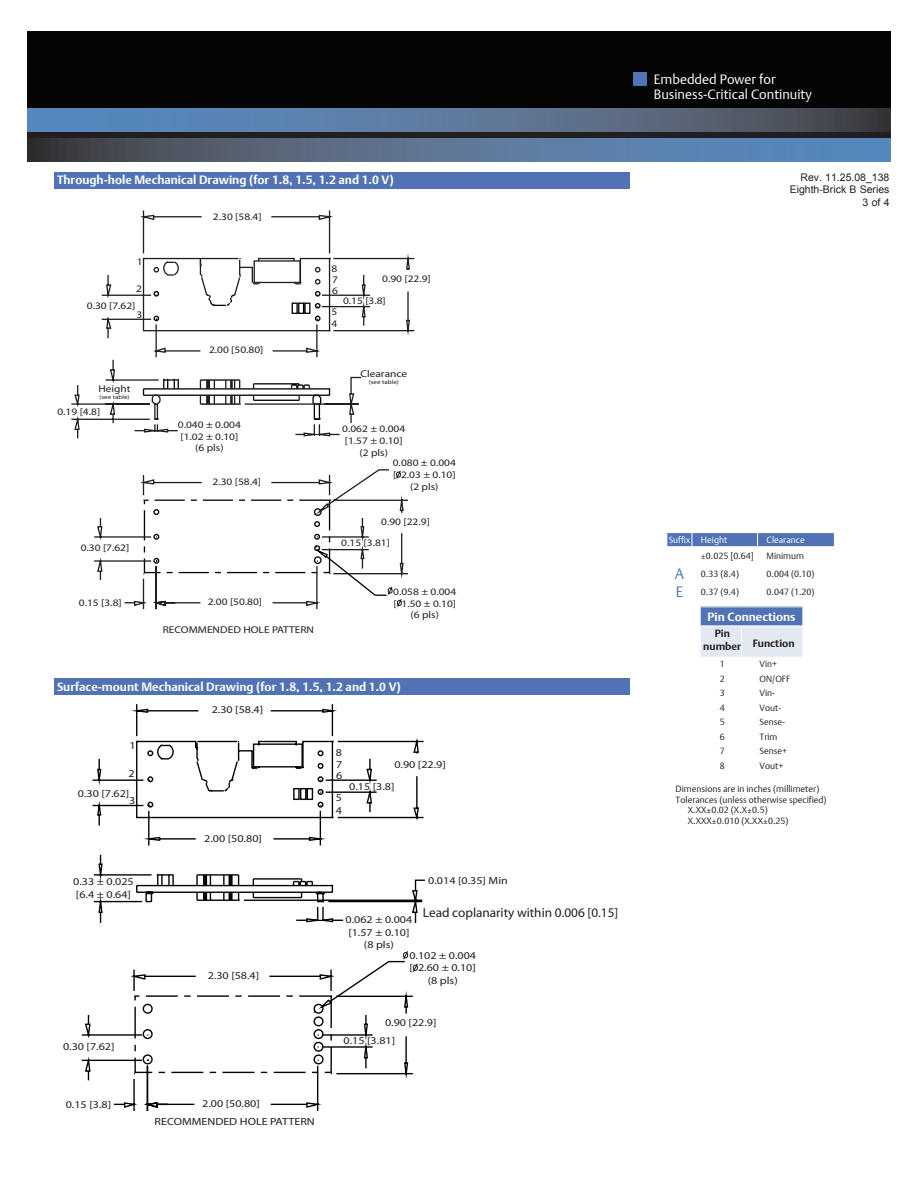
<style>
.page{position:relative;width:918px;height:1188px;background:#fff}
.page>*{position:absolute;margin:0;border:0;box-sizing:border-box;transform-origin:0 0}
.Table_Head{font:15px "DTL Argo T Light";color:#5173b5}
.t1{font:13.5px/15px "DTL Argo T Light";color:#fff}
.t2{font:13.2px "Myriad";color:#231f20}
.Table_Head-2{font:700 12px "DTL Argo T";color:#fff}
.t3{font:10.65px "Myriad";color:#231f20;scale:1.14 1}
.t4{font:10.5px "Arial";color:#231f20}
.t5{font:700 10.5px/12.6px "DTL Argo T";color:#231f20;text-align:center}
.t6{font:10.35px/12.5px "Myriad";color:#231f20;scale:1.16 1}
.t7{font:10.05px "Myriad";color:#231f20;scale:1.13 1}
.t8{font:9.9px/11.9px "Myriad";color:#231f20;text-align:center;scale:1.15 1}
.Table_text_8pt{font:9px "DTL Argo T Light";color:#231f20}
.Table_text_8pt-2{font:9px "DTL Argo T Light";color:#fff}
.t9{font:6.15px "Myriad";color:#231f20;scale:1.15 1}
</style>
<div class="page">
<div style="left:27px;top:31px;width:864px;height:123px;background:#040504"></div>
<div style="left:633px;top:72px;width:13px;height:14px;background:#5173b5"></div>
<div style="left:27px;top:108px;width:864px;height:54px;background:#231f20"></div>
<svg style="left:29px;top:139px;width:862px;height:23px;background:#556f8e"></svg>
<svg style="left:27px;top:108px;width:864px;height:24px;background:#567292"></svg>
<svg style="left:71px;top:275px;width:338px;height:335px"></svg>
<svg style="left:136px;top:210px;width:266px;height:398px"></svg>
<div style="left:54px;top:172px;width:575px;height:17px;background:#5173b5"></div>
<div style="left:54px;top:679px;width:575px;height:16px;background:#5173b5"></div>
<svg style="left:92px;top:704px;width:332px;height:175px"></svg>
<svg style="left:81px;top:879px;width:344px;height:233px"></svg>
<svg style="left:134px;top:950px;width:285px;height:124px"></svg>
<svg style="left:700px;top:607px;width:103px;height:50px;background:#b0c0dd"></svg>
<svg style="left:667px;top:532px;width:168px;height:15px;background:#6986bf"></svg>
<p class="Table_Head-2" style="left:57px;top:173px;width:338px">Through-hole Mechanical Drawing (for 1.8, 1.5, 1.2 and 1.0 V)</p>
<p class="t7" style="left:137px;top:257px;width:7px">1</p>
<p class="t7" style="left:136px;top:284px;width:7px">2</p>
<p class="t7" style="left:137px;top:309px;width:7px">3</p>
<p class="t8" style="left:87px;top:300px;width:44px">0.30 [7.62]</p>
<p class="t8" style="left:98px;top:383px;width:30px">Height</p>
<p class="t9" style="left:99px;top:394px;width:28px">(see table)</p>
<p class="t8" style="left:57px;top:406px;width:39px">0.19 [4.8]</p>
<p class="t8" style="left:81px;top:542px;width:44px">0.30 [7.62]</p>
<p class="t8" style="left:79px;top:597px;width:39px">0.15 [3.8]</p>
<p class="t8" style="left:213px;top:212px;width:44px">2.30 [58.4]</p>
<p class="t8" style="left:209px;top:344px;width:49px">2.00 [50.80]</p>
<p class="t7" style="left:332px;top:263px;width:7px">8</p>
<p class="t8" style="left:382px;top:273px;width:44px">0.90 [22.9]</p>
<p class="t8" style="left:343px;top:295px;width:39px">0.15 [3.8]</p>
<p class="t7" style="left:332px;top:275px;width:7px">7</p>
<p class="t7" style="left:332px;top:285px;width:7px">6</p>
<p class="t7" style="left:332px;top:307px;width:7px">5</p>
<p class="t7" style="left:332px;top:319px;width:7px">4</p>
<p class="t8" style="left:361px;top:368px;width:42px">Clearance</p>
<p class="t9" style="left:369px;top:379px;width:28px">(see table)</p>
<p class="t8" style="left:178px;top:419px;width:56px">0.040 ± 0.004 [1.02 ± 0.10] (6 pls)</p>
<p class="t8" style="left:342px;top:423px;width:56px">0.062 ± 0.004 [1.57 ± 0.10] (2 pls)</p>
<p class="t8" style="left:393px;top:458px;width:56px">0.080 ± 0.004 [ 2.03 ± 0.10] (2 pls)</p>
<p class="t8" style="left:341px;top:511px;width:79px;line-height:21.6px;text-align:left;text-indent:40px">0.90 [22.9]<br>0.15 [3.81]</p>
<p class="t8" style="left:213px;top:477px;width:44px">2.30 [58.4]</p>
<p class="t8" style="left:208px;top:596px;width:49px">2.00 [50.80]</p>
<p class="t8" style="left:163px;top:625px;width:133px">RECOMMENDED HOLE PATTERN</p>
<p class="t8" style="left:393px;top:586px;width:56px">0.058 ± 0.004 [ 1.50 ± 0.10] (6 pls)</p>
<p class="Table_Head-2" style="left:57px;top:679px;width:345px">Surface-mount Mechanical Drawing (for 1.8, 1.5, 1.2 and 1.0 V)</p>
<p class="t6" style="left:212px;top:704px;width:46px">2.30 [58.4]</p>
<p class="t3" style="left:130px;top:740px;width:7px">1</p>
<p class="t3" style="left:129px;top:768px;width:7px">2</p>
<p class="t3" style="left:129px;top:795px;width:7px">3</p>
<p class="t6" style="left:78px;top:787px;width:46px">0.30 [7.62]</p>
<p class="t6" style="left:73px;top:876px;width:54px">0.33 ± 0.025 [6.4 ± 0.64]</p>
<p class="t6" style="left:204px;top:832px;width:51px">2.00 [50.80]</p>
<p class="t6" style="left:63px;top:1041px;width:46px">0.30 [7.62]</p>
<p class="t6" style="left:66px;top:1099px;width:41px">0.15 [3.8]</p>
<p class="t6" style="left:208px;top:970px;width:46px">2.30 [58.4]</p>
<p class="t6" style="left:202px;top:1098px;width:51px">2.00 [50.80]</p>
<p class="t6" style="left:155px;top:1116px;width:140px">RECOMMENDED HOLE PATTERN</p>
<p class="t3" style="left:336px;top:747px;width:7px">8</p>
<p class="t6" style="left:349px;top:754px;width:85px;line-height:22.2px;text-indent:45px">0.90 [22.9]<br>0.15 [3.8]</p>
<p class="t3" style="left:336px;top:759px;width:7px">7</p>
<p class="t3" style="left:336px;top:770px;width:7px">6</p>
<p class="t3" style="left:336px;top:792px;width:7px">5</p>
<p class="t3" style="left:336px;top:805px;width:7px">4</p>
<p class="t6" style="left:428px;top:874px;width:70px">0.014 [0.35] Min</p>
<p class="t2" style="left:423px;top:906px;width:197px">Lead coplanarity within 0.006 [0.15]</p>
<p class="t6" style="left:346px;top:914px;width:59px;text-align:center">0.062 ± 0.004 [1.57 ± 0.10] (8 pls)</p>
<p class="t6" style="left:409px;top:949px;width:59px;text-align:center">0.102 ± 0.004 [ 2.60 ± 0.10] (8 pls)</p>
<p class="t6" style="left:344px;top:1015px;width:82px;line-height:17.5px;text-indent:41px">0.90 [22.9]<br>0.15 [3.81]</p>
<p class="t1" style="left:654px;top:71px;width:160px">Embedded Power for<br>Business-Critical Continuity</p>
<p class="t4" style="left:800px;top:170px;width:91px">Rev. 11.25.08_138</p>
<p class="t4" style="left:790px;top:183px;width:101px">Eighth-Brick B Series</p>
<p class="t4" style="left:863px;top:195px;width:28px">3 of 4</p>
<p class="Table_text_8pt-2" style="left:669px;top:534px;width:23px">Suffix</p>
<p class="Table_text_8pt-2" style="left:701px;top:534px;width:28px">Height</p>
<p class="Table_text_8pt-2" style="left:767px;top:534px;width:40px">Clearance</p>
<p class="Table_text_8pt" style="left:701px;top:551px;width:55px">±0.025 [0.64]</p>
<p class="Table_text_8pt" style="left:767px;top:551px;width:39px">Minimum</p>
<p class="Table_Head" style="left:675px;top:565px;width:11px">A</p>
<p class="Table_text_8pt" style="left:701px;top:568px;width:40px">0.33 (8.4)</p>
<p class="Table_text_8pt" style="left:767px;top:568px;width:50px">0.004 (0.10)</p>
<p class="Table_Head" style="left:676px;top:583px;width:9px">E</p>
<p class="Table_text_8pt" style="left:701px;top:586px;width:40px">0.37 (9.4)</p>
<p class="Table_text_8pt" style="left:767px;top:586px;width:50px">0.047 (1.20)</p>
<p class="Table_Head-2" style="left:708px;top:610px;width:89px">Pin Connections</p>
<p class="t5" style="left:703px;top:627px;width:40px">Pin number</p>
<p class="t5" style="left:753px;top:637px;width:43px">Function</p>
<p class="Table_text_8pt" style="left:720px;top:659px;width:7px">1</p>
<p class="Table_text_8pt" style="left:760px;top:659px;width:19px">Vin+</p>
<p class="Table_text_8pt" style="left:720px;top:673px;width:7px">2</p>
<p class="Table_text_8pt" style="left:760px;top:673px;width:32px">ON/OFF</p>
<p class="Table_text_8pt" style="left:720px;top:688px;width:7px">3</p>
<p class="Table_text_8pt" style="left:760px;top:688px;width:17px">Vin-</p>
<p class="Table_text_8pt" style="left:720px;top:702px;width:7px">4</p>
<p class="Table_text_8pt" style="left:760px;top:702px;width:23px">Vout-</p>
<p class="Table_text_8pt" style="left:720px;top:717px;width:7px">5</p>
<p class="Table_text_8pt" style="left:760px;top:717px;width:27px">Sense-</p>
<p class="Table_text_8pt" style="left:720px;top:731px;width:7px">6</p>
<p class="Table_text_8pt" style="left:760px;top:731px;width:19px">Trim</p>
<p class="Table_text_8pt" style="left:720px;top:746px;width:7px">7</p>
<p class="Table_text_8pt" style="left:760px;top:746px;width:29px">Sense+</p>
<p class="Table_text_8pt" style="left:720px;top:760px;width:7px">8</p>
<p class="Table_text_8pt" style="left:760px;top:760px;width:25px">Vout+</p>
<p class="Table_text_8pt" style="left:676px;top:783px;width:145px">Dimensions are in inches (millimeter)</p>
<p class="Table_text_8pt" style="left:676px;top:794px;width:152px">Tolerances (unless otherwise specified)</p>
<p class="Table_text_8pt" style="left:688px;top:805px;width:81px">X.XX±0.02 (X.X±0.5)</p>
<p class="Table_text_8pt" style="left:688px;top:816px;width:102px">X.XXX±0.010 (X.XX±0.25)</p>
</div>
